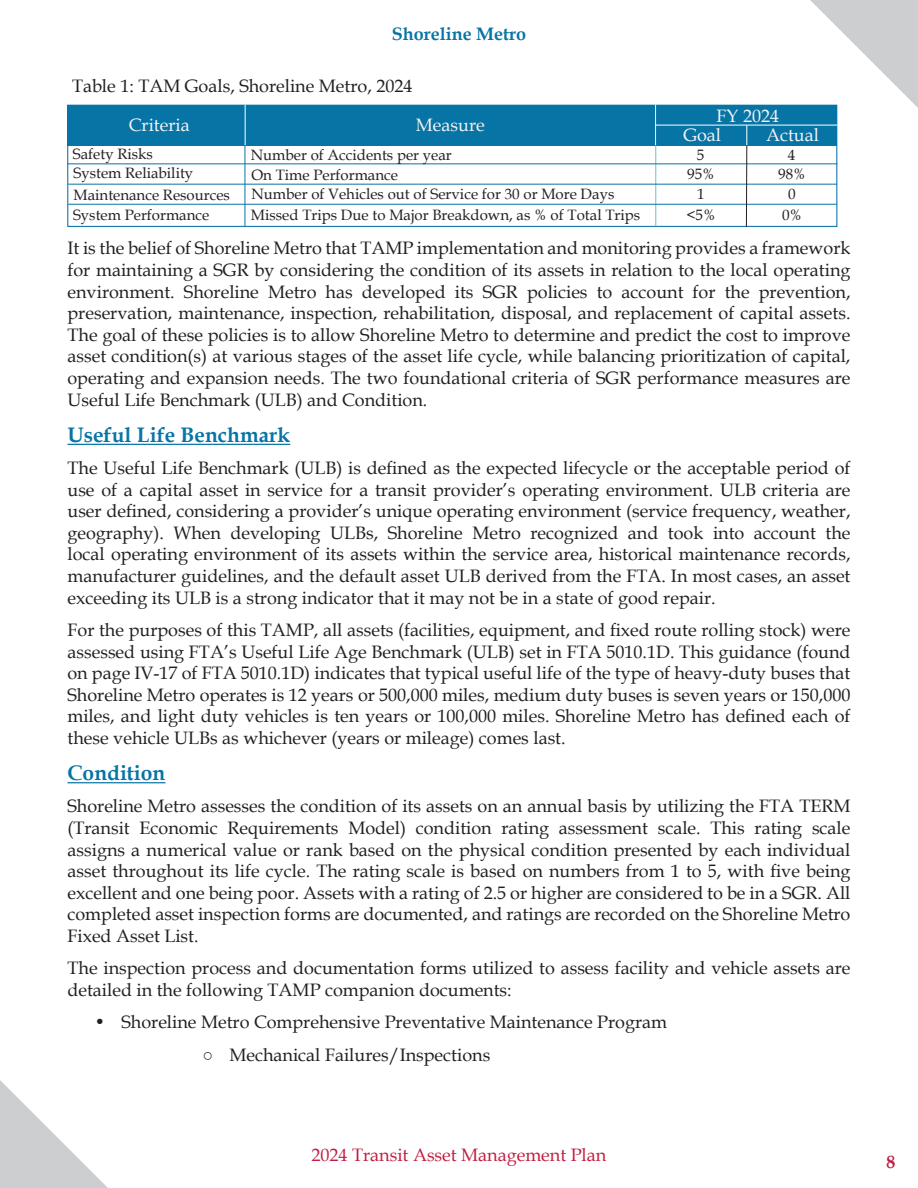
<style>
.page{position:relative;width:918px;height:1188px;background:#fff}
.page>*{position:absolute;margin:0;border:0;box-sizing:border-box;transform-origin:0 0}
.TOC_Level_1{font:700 21px "Book Antiqua";color:#0774a6}
.TOC_Level_1-2{font:18px/21.6px "Book Antiqua";color:#231f20;text-align:justify}
.Map_Header{font:18px "Book Antiqua";color:#f4f4f4}
.t1{font:18px "Book Antiqua";color:#c11e43}
.t2{font:700 18px "Book Antiqua";color:#0774a6}
.t3{font:700 18px "Book Antiqua";color:#c11e43}
.Map_Header-2{font:15px "Book Antiqua";color:#231f20}
.s1{font-weight:700;font-style:italic}
</style>
<div class="page">
<svg style="left:810px;top:0;width:108px;height:108px"></svg>
<svg style="left:0;top:1080px;width:108px;height:108px"></svg>
<hr style="left:68px;top:444px;width:222px;height:1px;background:#0774a6">
<hr style="left:68px;top:782px;width:97px;height:1px;background:#0774a6">
<div style="left:67px;top:105px;width:770px;height:122px;border:1px solid #0774a6"></div>
<div style="left:68px;top:105px;width:769px;height:40px;background:#0774a6"></div>
<hr style="left:245px;top:105px;width:1px;height:40px;background:#fff">
<hr style="left:655px;top:105px;width:1px;height:40px;background:#f4f4f4">
<hr style="left:245px;top:145px;width:1px;height:81px;background:#0774a6">
<hr style="left:656px;top:145px;width:1px;height:81px;background:#6ec1c4">
<hr style="left:68px;top:164px;width:769px;height:1px;background:#0774a6">
<hr style="left:68px;top:184px;width:769px;height:1px;background:#0774a6">
<hr style="left:68px;top:204px;width:769px;height:1px;background:#0774a6">
<hr style="left:655px;top:125px;width:182px;height:1px;background:#fff">
<hr style="left:746px;top:145px;width:1px;height:82px;background:#231f20">
<svg style="left:747px;top:125px;width:1px;height:20px"></svg>
<p class="t2" style="left:392px;top:22px;width:136px">Shoreline Metro</p>
<p class="TOC_Level_1-2" style="left:72px;top:75px;width:342px">Table 1: TAM Goals, Shoreline Metro, 2024</p>
<p class="Map_Header" style="left:129px;top:113px;width:62px">Criteria</p>
<p class="Map_Header" style="left:416px;top:113px;width:70px">Measure</p>
<p class="Map_Header-2" style="left:73px;top:144px;width:81px">Safety Risks</p>
<p class="Map_Header-2" style="left:74px;top:163px;width:121px">System Reliability</p>
<p class="Map_Header-2" style="left:74px;top:184px;width:158px">Maintenance Resources</p>
<p class="Map_Header-2" style="left:73px;top:204px;width:138px">System Performance</p>
<p class="Map_Header-2" style="left:251px;top:145px;width:203px">Number of Accidents per year</p>
<p class="Map_Header-2" style="left:251px;top:164px;width:148px">On Time Performance</p>
<p class="Map_Header-2" style="left:251px;top:184px;width:365px">Number of Vehicles out of Service for 30 or More Days</p>
<p class="Map_Header-2" style="left:251px;top:204px;width:391px">Missed Trips Due to Major Breakdown, as % of Total Trips</p>
<p class="Map_Header" style="left:717px;top:104px;width:64px">FY 2024</p>
<p class="Map_Header" style="left:683px;top:122px;width:39px">Goal</p>
<p class="Map_Header" style="left:766px;top:122px;width:54px">Actual</p>
<p class="Map_Header-2" style="left:697px;top:144px;width:9px">5</p>
<p class="Map_Header-2" style="left:788px;top:144px;width:9px">4</p>
<p class="Map_Header-2" style="left:687px;top:163px;width:29px">95%</p>
<p class="Map_Header-2" style="left:778px;top:163px;width:29px">98%</p>
<p class="Map_Header-2" style="left:697px;top:184px;width:9px">1</p>
<p class="Map_Header-2" style="left:788px;top:184px;width:9px">0</p>
<p class="Map_Header-2" style="left:687px;top:204px;width:31px">&lt;5%</p>
<p class="Map_Header-2" style="left:782px;top:204px;width:22px">0%</p>
<p class="TOC_Level_1-2" style="left:68px;top:237px;width:785px">It is the belief of Shoreline Metro that TAMP implementation and monitoring provides a framework for maintaining a SGR by considering the condition of its assets in relation to the local operating environment. Shoreline Metro has developed its SGR policies to account for the prevention, preservation, maintenance, inspection, rehabilitation, disposal, and replacement of capital assets.<br>The goal of these policies is to allow Shoreline Metro to determine and predict the cost to improve asset condition(s) at various stages of the asset life cycle, while balancing prioritization of capital, operating and expansion needs. The two foundational criteria of SGR performance measures are Useful Life Benchmark (ULB) and Condition.</p>
<p class="TOC_Level_1" style="left:68px;top:420px;width:224px">Useful Life Benchmark</p>
<p class="TOC_Level_1-2" style="left:68px;top:457px;width:785px">The Useful Life Benchmark (ULB) is defined as the expected lifecycle or the acceptable period of use of a capital asset in service for a transit provider’s operating environment. ULB criteria are user defined, considering a provider’s unique operating environment (service frequency, weather, geography). When developing ULBs, Shoreline Metro recognized and took into account the local operating environment of its assets within the service area, historical maintenance records, manufacturer guidelines, and the default asset ULB derived from the FTA. In most cases, an asset exceeding its ULB is a strong indicator that it may not be in a state of good repair.</p>
<p class="TOC_Level_1-2" style="left:68px;top:619px;width:785px">For the purposes of this TAMP, all assets (facilities, equipment, and fixed route rolling stock) were assessed using FTA’s Useful Life Age Benchmark (ULB) set in FTA 5010.1D. This guidance (found on page IV-17 of FTA 5010.1D) indicates that typical useful life of the type of heavy-duty buses that Shoreline Metro operates is 12 years or 500,000 miles, medium duty buses is seven years or 150,000 miles, and light duty vehicles is ten years or 100,000 miles. Shoreline Metro has defined each of these vehicle ULBs as whichever (years or mileage) comes last.</p>
<p class="TOC_Level_1" style="left:68px;top:759px;width:99px">Condition</p>
<p class="TOC_Level_1-2" style="left:68px;top:795px;width:785px">Shoreline Metro assesses the condition of its assets on an annual basis by utilizing the FTA TERM (Transit Economic Requirements Model) condition rating assessment scale. This rating scale assigns a numerical value or rank based on the physical condition presented by each individual asset throughout its life cycle. The rating scale is based on numbers from 1 to 5, with five being excellent and one being poor. Assets with a rating of 2.5 or higher are considered to be in a SGR. All completed asset inspection forms are documented, and ratings are recorded on the Shoreline Metro Fixed Asset List.</p>
<p class="TOC_Level_1-2" style="left:68px;top:957px;width:785px">The inspection process and documentation forms utilized to assess facility and vehicle assets are detailed in the following TAMP companion documents:</p>
<p class="TOC_Level_1-2" style="left:94px;top:1011px;width:574px">• Shoreline Metro Comprehensive Preventative Maintenance Program</p>
<p class="TOC_Level_1-2" style="left:202px;top:1043px;width:289px"><span class="s1">○</span> Mechanical Failures/Inspections</p>
<p class="t1" style="left:312px;top:1142px;width:296px">2024 Transit Asset Management Plan</p>
<p class="t3" style="left:886px;top:1149px;width:10px">8</p>
</div>
